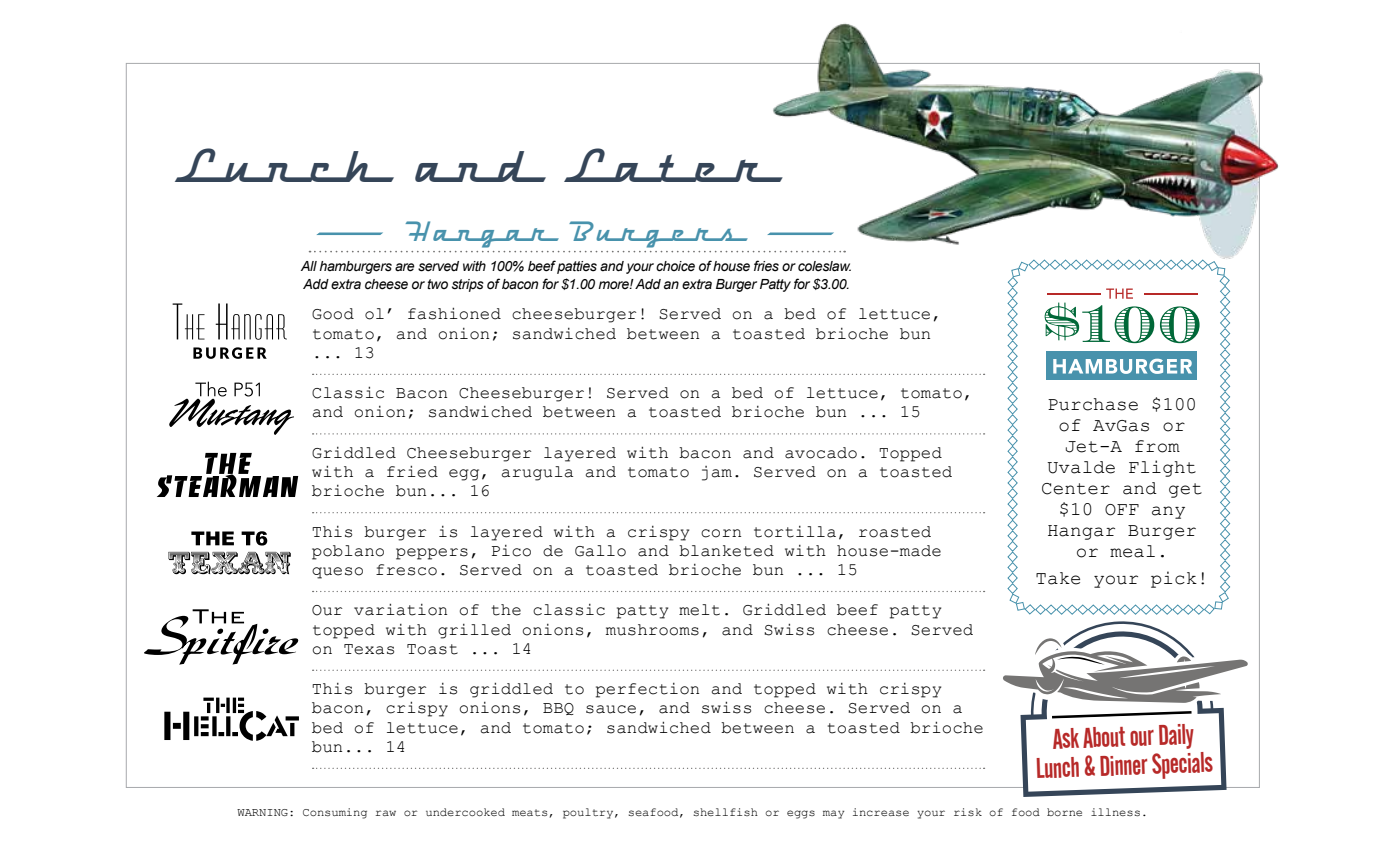
<style>
.page{position:relative;width:1386px;height:851px;background:#fff}
.page>*{position:absolute;margin:0;border:0;box-sizing:border-box;transform-origin:0 0}
.t1{font:500 42px "Raceway";color:#354558}
.t2{font:28.35px/28.7px "Alternate Gothic No 2 BT";color:#b72928;text-align:center;scale:.9 1}
.t3{font:500 24.5px "Raceway";letter-spacing:-.01em;color:#4892ac;scale:4 1}
.t4{font:19.25px/21px "Courier New";color:#000;text-align:center}
.t5{font:17.5px/19.2px "Courier New";color:#000}
.t6{font:italic 14px/17.5px "Arial";letter-spacing:-.02em;color:#000}
.t7{font:12.25px "Courier New";letter-spacing:-.01em;color:#000}
</style>
<div class="page">
<div style="left:126px;top:63px;width:1134px;height:724px;background:#fff;border:1px solid #a7a9ac"></div>
<img style="left:767px;top:23px;width:512px;height:251px">
<svg style="left:310px;top:251px;width:535px;height:1px"></svg>
<svg style="left:313px;top:373px;width:672px;height:2px"></svg>
<svg style="left:313px;top:433px;width:672px;height:1px"></svg>
<svg style="left:313px;top:512px;width:672px;height:1px"></svg>
<svg style="left:313px;top:590px;width:672px;height:2px"></svg>
<svg style="left:313px;top:669px;width:672px;height:2px"></svg>
<svg style="left:313px;top:767px;width:672px;height:2px"></svg>
<svg style="left:169px;top:381px;width:125px;height:54px"></svg>
<svg style="left:193px;top:347px;width:74px;height:12px"></svg>
<svg style="left:173px;top:303px;width:114px;height:36px"></svg>
<svg style="left:168px;top:552px;width:123px;height:22px"></svg>
<svg style="left:191px;top:531px;width:76px;height:14px"></svg>
<svg style="left:157px;top:453px;width:141px;height:44px"></svg>
<svg style="left:999px;top:259px;width:254px;height:538px"></svg>
<svg style="left:144px;top:609px;width:154px;height:55px"></svg>
<svg style="left:164px;top:697px;width:135px;height:43px"></svg>
<h1 class="t1" style="left:175px;top:137px;width:604px">Lunch and Later</h1>
<h3 class="t3" style="left:309px;top:214px;width:135px">– Hangar Burgers –</h3>
<p class="t6" style="left:301px;top:257px;width:553px">All hamburgers are served with 100% beef patties and your choice of house fries or coleslaw.<br>Add extra cheese or two strips of bacon for $1.00 more! Add an extra Burger Patty for $3.00.</p>
<p class="t5" style="left:312px;top:304px;width:632px">Good ol’ fashioned cheeseburger! Served on a bed of lettuce, tomato, and onion; sandwiched between a toasted brioche bun ... 13</p>
<p class="t5" style="left:312px;top:382px;width:663px">Classic Bacon Cheeseburger! Served on a bed of lettuce, tomato, and onion; sandwiched between a toasted brioche bun ... 15</p>
<p class="t5" style="left:312px;top:442px;width:642px">Griddled Cheeseburger layered with bacon and avocado. Topped with a fried egg, arugula and tomato jam. Served on a toasted brioche bun... 16</p>
<p class="t5" style="left:312px;top:521px;width:632px">This burger is layered with a crispy corn tortilla, roasted poblano peppers, Pico de Gallo and blanketed with house-made queso fresco. Served on a toasted brioche bun ... 15</p>
<p class="t5" style="left:312px;top:599px;width:663px">Our variation of the classic patty melt. Griddled beef patty topped with grilled onions, mushrooms, and Swiss cheese. Served on Texas Toast ... 14</p>
<p class="t5" style="left:312px;top:678px;width:674px">This burger is griddled to perfection and topped with crispy bacon, crispy onions, BBQ sauce, and swiss cheese. Served on a bed of lettuce, and tomato; sandwiched between a toasted brioche bun... 14</p>
<p class="t4" style="left:1041px;top:393px;width:163px">Purchase $100 of AvGas or<br>Jet-A from<br>Uvalde Flight<br>Center and get $10 OFF any<br>Hangar Burger or meal.</p>
<p class="t4" style="left:1035px;top:566px;width:175px">Take your pick!</p>
<h2 class="t2" style="left:1034px;top:725px;width:198px;rotate:-2deg">Ask About our Daily<br>Lunch &amp; Dinner Specials</h2>
<p class="t7" style="left:238px;top:804px;width:912px">WARNING: Consuming raw or undercooked meats, poultry, seafood, shellfish or eggs may increase your risk of food borne illness.</p>
</div>
